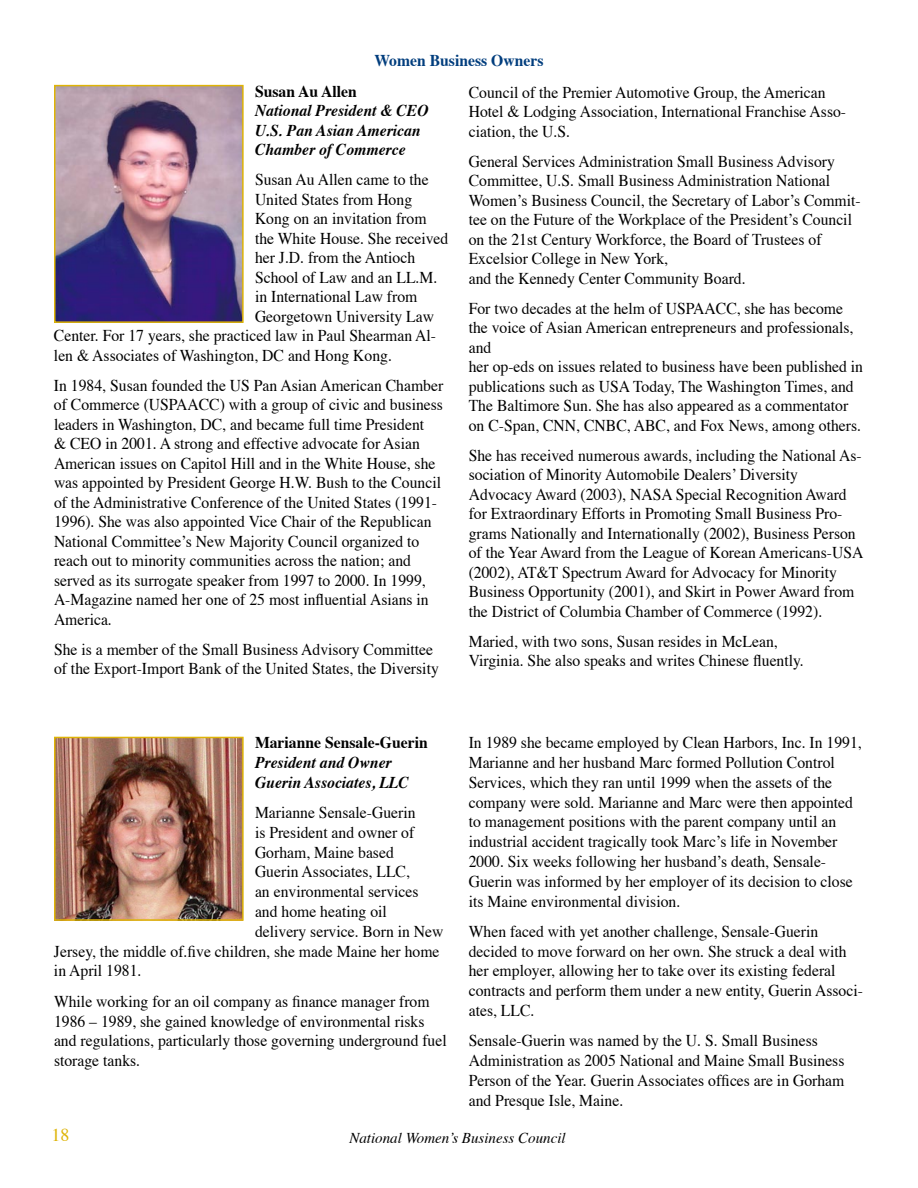
<style>
.page{position:relative;width:918px;height:1188px;background:#fff}
.page>*{position:absolute;margin:0;border:0;box-sizing:border-box;transform-origin:0 0}
.t1{font:18px "Times";color:#deb407}
.t2{font:16.5px/19.5px "Times";color:#000;scale:.95 1}
.t3{font:italic 700 16.5px/19.5px "Times";color:#000;scale:.95 1}
.t4{font:700 16.5px "Times";color:#000;scale:.95 1}
.t5{font:700 16.5px "Times";color:#003d7d;scale:.95 1}
.t6{font:italic 15px "Times";color:#000}
</style>
<div class="page">
<img style="left:57px;top:88px;width:184px;height:232px">
<div style="left:54px;top:85px;width:190px;height:238px;border:2px solid #deb407"></div>
<img style="left:57px;top:740px;width:184px;height:178px">
<div style="left:54px;top:737px;width:190px;height:184px;border:2px solid #deb407"></div>
<p class="t5" style="left:375px;top:45px;width:179px">Women Business Owners</p>
<p class="t4" style="left:255px;top:75px;width:109px">Susan Au Allen</p>
<p class="t3" style="left:255px;top:99px;width:184px">National President &amp; CEO</p>
<p class="t3" style="left:255px;top:119px;width:176px">U.S. Pan Asian American<br>Chamber of Commerce</p>
<p class="t2" style="left:255px;top:168px;width:184px">Susan Au Allen came to the</p>
<p class="t2" style="left:255px;top:188px;width:182px">United States from Hong<br>Kong on an invitation from</p>
<p class="t2" style="left:255px;top:227px;width:205px">the White House. She received</p>
<p class="t2" style="left:255px;top:246px;width:170px">her J.D. from the Antioch</p>
<p class="t2" style="left:255px;top:266px;width:194px">School of Law and an LL.M. in International Law from</p>
<p class="t2" style="left:54px;top:305px;width:404px;text-indent:201px">Georgetown University Law<br>Center. For 17 years, she practiced law in Paul Shearman Al&shy;len &amp; Associates of Washington, DC and Hong Kong.</p>
<p class="t2" style="left:54px;top:374px;width:411px;text-align:justify">In 1984, Susan founded the US Pan Asian American Chamber of Commerce (USPAACC) with a group of civic and business leaders in Washington, DC, and became full time President</p>
<p class="t2" style="left:54px;top:432px;width:403px">&amp; CEO in 2001. A strong and effective advocate for Asian<br>American issues on Capitol Hill and in the White House, she</p>
<p class="t2" style="left:54px;top:471px;width:409px">was appointed by President George H.W. Bush to the Council of the Administrative Conference of the United States (1991- 1996). She was also appointed Vice Chair of the Republican National Committee’s New Majority Council organized to</p>
<p class="t2" style="left:54px;top:549px;width:377px">reach out to minority communities across the nation; and</p>
<p class="t2" style="left:54px;top:569px;width:396px">served as its surrogate speaker from 1997 to 2000. In 1999,<br>A-Magazine named her one of 25 most influential Asians in</p>
<p class="t2" style="left:54px;top:603px;width:401px;line-height:30px">America.<br>She is a member of the Small Business Advisory Committee</p>
<p class="t2" style="left:54px;top:657px;width:407px">of the Export-Import Bank of the United States, the Diversity</p>
<p class="t2" style="left:469px;top:81px;width:377px">Council of the Premier Automotive Group, the American</p>
<p class="t2" style="left:469px;top:101px;width:399px">Hotel &amp; Lodging Association, International Franchise Asso-</p>
<p class="t2" style="left:469px;top:120px;width:108px">ciation, the U.S.</p>
<p class="t2" style="left:469px;top:150px;width:387px">General Services Administration Small Business Advisory</p>
<p class="t2" style="left:469px;top:170px;width:382px">Committee, U.S. Small Business Administration National</p>
<p class="t2" style="left:469px;top:189px;width:414px">Women’s Business Council, the Secretary of Labor’s Commit-</p>
<p class="t2" style="left:469px;top:209px;width:405px">tee on the Future of the Workplace of the President’s Council</p>
<p class="t2" style="left:469px;top:228px;width:373px">on the 21st Century Workforce, the Board of Trustees of<br>Excelsior College in New York,</p>
<p class="t2" style="left:469px;top:262px;width:395px;line-height:30px">and the Kennedy Center Community Board.<br>For two decades at the helm of USPAACC, she has become</p>
<p class="t2" style="left:469px;top:317px;width:417px">the voice of Asian American entrepreneurs and professionals, and<br>her op-eds on issues related to business have been published in</p>
<p class="t2" style="left:469px;top:375px;width:407px">publications such as USA Today, The Washington Times, and</p>
<p class="t2" style="left:469px;top:395px;width:414px">The Baltimore Sun. She has also appeared as a commentator on C-Span, CNN, CNBC, ABC, and Fox News, among others.</p>
<p class="t2" style="left:469px;top:444px;width:415px">She has received numerous awards, including the National As-</p>
<p class="t2" style="left:469px;top:464px;width:417px">sociation of Minority Automobile Dealers’ Diversity Advocacy Award (2003), NASA Special Recognition Award for Extraordinary Efforts in Promoting Small Business Pro&shy;grams Nationally and Internationally (2002), Business Person of the Year Award from the League of Korean Americans-USA (2002), AT&amp;T Spectrum Award for Advocacy for Minority Business Opportunity (2001), and Skirt in Power Award from the District of Columbia Chamber of Commerce (1992).</p>
<p class="t2" style="left:469px;top:630px;width:327px">Maried, with two sons, Susan resides in McLean,</p>
<p class="t2" style="left:469px;top:650px;width:354px">Virginia. She also speaks and writes Chinese fluently.</p>
<p class="t4" style="left:255px;top:727px;width:183px">Marianne Sensale-Guerin</p>
<p class="t3" style="left:255px;top:751px;width:164px">President and Owner<br>Guerin Associates, LLC</p>
<p class="t2" style="left:255px;top:801px;width:171px">Marianne Sensale-Guerin</p>
<p class="t2" style="left:255px;top:821px;width:169px">is President and owner of</p>
<p class="t2" style="left:255px;top:841px;width:200px">Gorham, Maine based<br>Guerin Associates, LLC,<br>an environmental services and home heating oil<br>delivery service. Born in New</p>
<p class="t2" style="left:54px;top:940px;width:407px">Jersey, the middle of.five children, she made Maine her home in April 1981.</p>
<p class="t2" style="left:54px;top:990px;width:397px">While working for an oil company as finance manager from<br>1986 – 1989, she gained knowledge of environmental risks</p>
<p class="t2" style="left:54px;top:1029px;width:415px">and regulations, particularly those governing underground fuel storage tanks.</p>
<p class="t2" style="left:469px;top:731px;width:415px">In 1989 she became employed by Clean Harbors, Inc. In 1991,<br>Marianne and her husband Marc formed Pollution Control<br>Services, which they ran until 1999 when the assets of the</p>
<p class="t2" style="left:469px;top:791px;width:406px">company were sold. Marianne and Marc were then appointed to management positions with the parent company until an industrial accident tragically took Marc’s life in November 2000. Six weeks following her husband’s death, Sensale-Guerin was informed by her employer of its decision to close its Maine environmental division.</p>
<p class="t2" style="left:469px;top:920px;width:416px">When faced with yet another challenge, Sensale-Guerin decided to move forward on her own. She struck a deal with her employer, allowing her to take over its existing federal contracts and perform them under a new entity, Guerin Associ&shy;ates, LLC.</p>
<p class="t2" style="left:469px;top:1030px;width:369px">Sensale-Guerin was named by the U. S. Small Business</p>
<p class="t2" style="left:469px;top:1049px;width:397px">Administration as 2005 National and Maine Small Business</p>
<p class="t2" style="left:469px;top:1069px;width:397px">Person of the Year. Guerin Associates offices are in Gorham and Presque Isle, Maine.</p>
<p class="t1" style="left:51px;top:1118px;width:19px">18</p>
<p class="t6" style="left:349px;top:1125px;width:218px">National Women’s Business Council</p>
</div>
